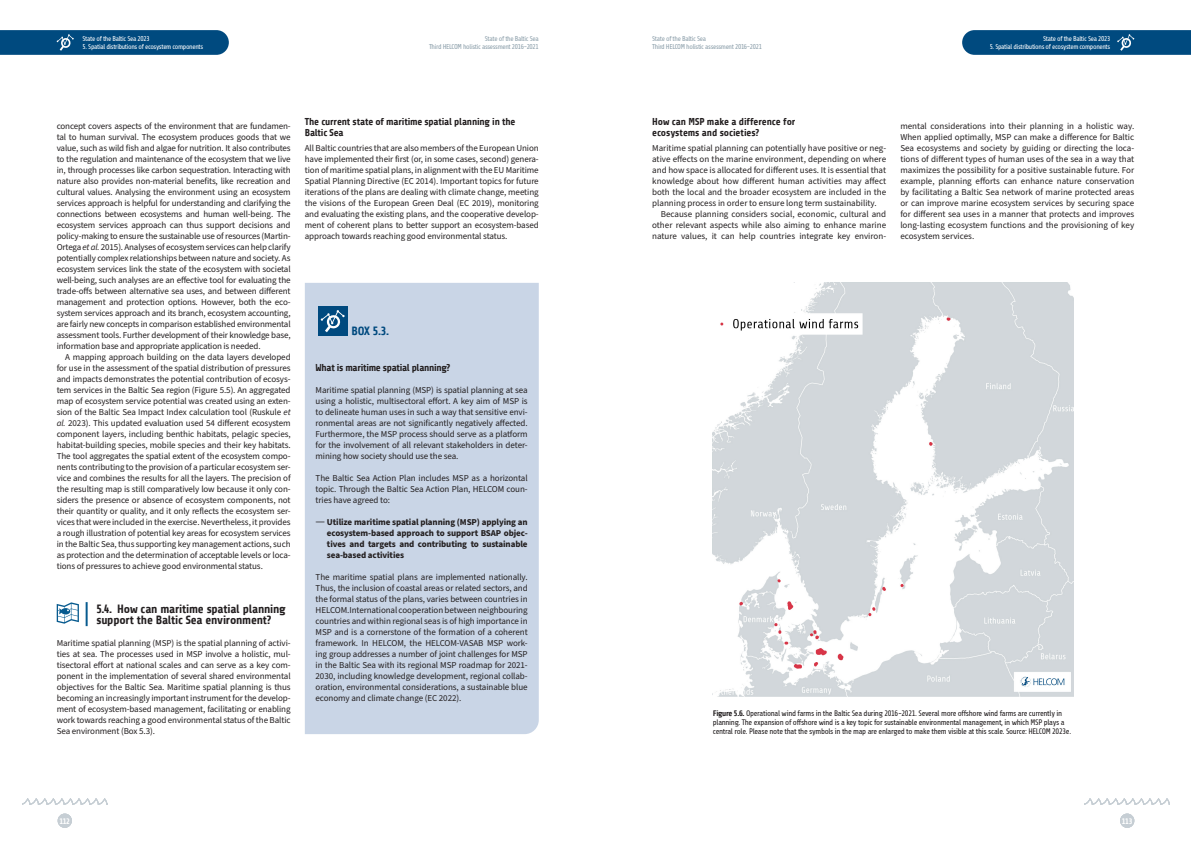
<style>
.page{position:relative;width:1191px;height:842px;background:#fff}
.page>*{position:absolute;margin:0;border:0;box-sizing:border-box;transform-origin:0 0}
.t1{font:700 12px/11px "Share";letter-spacing:-.015em;color:#231f20}
.Body{font:700 12px "Share";color:#004a7f}
.H6_-___x_x_x{font:700 10px/11px "Share";letter-spacing:-.01em;color:#231f20}
.Body-2{font:700 10px "Share";letter-spacing:-.03em;color:#231f20}
.Normal__Web{font:9px/11px "Source Sans Pro";letter-spacing:-.01em;color:#231f20;text-align:justify}
.t2{font:700 9px/11px "Source Sans Pro";letter-spacing:-.01em;color:#231f20;text-align:justify}
.Body-3{font:8px/9px "Share";letter-spacing:-.04em;color:#231f20}
.t3{font:700 8px "Share";letter-spacing:-.05em;color:#fff}
.t4{font:7px "Share";letter-spacing:-.05em;color:#fff}
.t5{font:7px/8.4px "Share";letter-spacing:-.05em;color:#8c9faa}
.s1{font-style:italic}
.s2{font-weight:400;font-size:12px}
.s3{font-weight:700}
</style>
<div class="page">
<div style="left:1120px;top:814px;width:14px;height:14px;background:#c6ced4;border-radius:50%"></div>
<svg style="left:1084px;top:798px;width:85px;height:7px"></svg>
<div style="left:58px;top:814px;width:14px;height:14px;background:#c6ced4;border-radius:50%"></div>
<svg style="left:22px;top:798px;width:85px;height:7px"></svg>
<svg style="left:0;top:30px;width:229px;height:25px;background:#095083"></svg>
<svg style="left:962px;top:30px;width:229px;height:25px;background:#095083"></svg>
<div style="left:305px;top:283px;width:234px;height:451px;background:#c9d5e6"></div>
<div style="left:318px;top:306px;width:29px;height:30px;background:#004a7f"></div>
<svg style="left:321px;top:310px;width:23px;height:22px"></svg>
<img style="left:713px;top:282px;width:360px;height:415px">
<hr style="left:86px;top:602px;width:2px;height:24px;background:#085b8f">
<svg style="left:57px;top:602px;width:22px;height:22px"></svg>
<p class="t4" style="left:83px;top:35px;width:69px">State of the Baltic Sea 2023</p>
<p class="t4" style="left:83px;top:43px;width:122px">5. Spatial distributions of ecosystem components</p>
<p class="t5" style="left:429px;top:34px;width:111px;text-align:right">State of the Baltic Sea<br>Third HELCOM holistic assessment 2016-2021</p>
<p class="t5" style="left:652px;top:34px;width:111px">State of the Baltic Sea<br>Third HELCOM holistic assessment 2016-2021</p>
<p class="t4" style="left:1043px;top:35px;width:69px">State of the Baltic Sea 2023</p>
<p class="t4" style="left:989px;top:43px;width:122px">5. Spatial distributions of ecosystem components</p>
<p class="Normal__Web" style="left:57px;top:121px;width:235px">concept covers aspects of the environment that are fundamen&shy;tal to human survival. The ecosystem produces goods that we value, such as wild fish and algae for nutrition. It also contributes to the regulation and maintenance of the ecosystem that we live in, through processes like carbon sequestration. Interacting with nature also provides non-material benefits, like recreation and cultural values. Analysing the environment using an ecosystem services approach is helpful for understanding and clarifying the connections between ecosystems and human well-being. The ecosystem services approach can thus support decisions and policy-making to ensure the sustainable use of resources (Martin-Ortega <span class="s1">et al.</span> 2015). Analyses of ecosystem services can help clarify potentially complex relationships between nature and society. As ecosystem services link the state of the ecosystem with societal well-being, such analyses are an effective tool for evaluating the trade-offs between alternative sea uses, and between different management and protection options. However, both the eco&shy;system services approach and its branch, ecosystem accounting, are fairly new concepts in comparison established environmental assessment tools. Further development of their knowledge base, information base and appropriate application is needed.</p>
<p class="Normal__Web" style="left:57px;top:352px;width:235px;text-indent:9px">A mapping approach building on the data layers developed for use in the assessment of the spatial distribution of pressures and impacts demonstrates the potential contribution of ecosys&shy;tem services in the Baltic Sea region (Figure 5.5). An aggregated map of ecosystem service potential was created using an exten&shy;sion of the Baltic Sea Impact Index calculation tool (Ruskule <span class="s1">et al.</span> 2023). This updated evaluation used 54 different ecosystem component layers, including benthic habitats, pelagic species, habitat-building species, mobile species and their key habitats.<br>The tool aggregates the spatial extent of the ecosystem compo&shy;nents contributing to the provision of a particular ecosystem ser&shy;vice and combines the results for all the layers. The precision of the resulting map is still comparatively low because it only con&shy;siders the presence or absence of ecosystem components, not their quantity or quality, and it only reflects the ecosystem ser&shy;vices that were included in the exercise. Nevertheless, it provides a rough illustration of potential key areas for ecosystem services in the Baltic Sea, thus supporting key management actions, such as protection and the determination of acceptable levels or loca&shy;tions of pressures to achieve good environmental status.</p>
<p class="t1" style="left:96px;top:604px;width:191px">5.4. How can maritime spatial planning support the Baltic Sea environment?</p>
<p class="Normal__Web" style="left:57px;top:638px;width:235px">Maritime spatial planning (MSP) is the spatial planning of activi&shy;ties at sea. The processes used in MSP involve a holistic, mul&shy;tisectoral effort at national scales and can serve as a key com&shy;ponent in the implementation of several shared environmental objectives for the Baltic Sea. Maritime spatial planning is thus becoming an increasingly important instrument for the develop&shy;ment of ecosystem-based management, facilitating or enabling work towards reaching a good environmental status of the Baltic Sea environment (Box 5.3).</p>
<p class="H6_-___x_x_x" style="left:305px;top:116px;width:212px">The current state of maritime spatial planning in the<br>Baltic Sea</p>
<p class="Normal__Web" style="left:305px;top:143px;width:235px">All Baltic countries that are also members of the European Union have implemented their first (or, in some cases, second) genera&shy;tion of maritime spatial plans, in alignment with the EU Maritime Spatial Planning Directive (EC 2014). Important topics for future iterations of the plans are dealing with climate change, meeting the visions of the European Green Deal (EC 2019), monitoring and evaluating the existing plans, and the cooperative develop&shy;ment of coherent plans to better support an ecosystem-based approach towards reaching good environmental status.</p>
<p class="Body" style="left:351px;top:324px;width:39px">BOX 5.3.</p>
<p class="Body-2" style="left:315px;top:362px;width:136px">What is maritime spatial planning?</p>
<p class="Normal__Web" style="left:315px;top:385px;width:214px">Maritime spatial planning (MSP) is spatial planning at sea using a holistic, multisectoral effort. A key aim of MSP is to delineate human uses in such a way that sensitive envi&shy;ronmental areas are not significantly negatively affected.<br>Furthermore, the MSP process should serve as a platform for the involvement of all relevant stakeholders in deter&shy;mining how society should use the sea.</p>
<p class="Normal__Web" style="left:315px;top:473px;width:214px">The Baltic Sea Action Plan includes MSP as a horizontal topic. Through the Baltic Sea Action Plan, HELCOM coun&shy;tries have agreed to:</p>
<p class="t2" style="left:327px;top:517px;width:202px;text-indent:-11px"><span class="s2">—</span> Utilize maritime spatial planning (MSP) applying an ecosystem-based approach to support BSAP objec&shy;tives and targets and contributing to sustainable sea-based activities</p>
<p class="Normal__Web" style="left:315px;top:572px;width:214px">The maritime spatial plans are implemented nationally.<br>Thus, the inclusion of coastal areas or related sectors, and the formal status of the plans, varies between countries in HELCOM.International cooperation between neighbouring countries and within regional seas is of high importance in MSP and is a cornerstone of the formation of a coherent framework. In HELCOM, the HELCOM-VASAB MSP work&shy;ing group addresses a number of joint challenges for MSP in the Baltic Sea with its regional MSP roadmap for 2021- 2030, including knowledge development, regional collab&shy;oration, environmental considerations, a sustainable blue economy and climate change (EC 2022).</p>
<p class="H6_-___x_x_x" style="left:652px;top:116px;width:145px">How can MSP make a difference for ecosystems and societies?</p>
<p class="Normal__Web" style="left:652px;top:143px;width:235px">Maritime spatial planning can potentially have positive or neg&shy;ative effects on the marine environment, depending on where and how space is allocated for different uses. It is essential that knowledge about how different human activities may affect both the local and the broader ecosystem are included in the planning process in order to ensure long term sustainability.</p>
<p class="Normal__Web" style="left:652px;top:209px;width:235px;text-indent:9px">Because planning considers social, economic, cultural and other relevant aspects while also aiming to enhance marine nature values, it can help countries integrate key environ-</p>
<p class="Normal__Web" style="left:900px;top:121px;width:235px">mental considerations into their planning in a holistic way.<br>When applied optimally, MSP can make a difference for Baltic Sea ecosystems and society by guiding or directing the loca&shy;tions of different types of human uses of the sea in a way that maximizes the possibility for a positive sustainable future. For example, planning efforts can enhance nature conservation by facilitating a Baltic Sea network of marine protected areas or can improve marine ecosystem services by securing space for different sea uses in a manner that protects and improves long-lasting ecosystem functions and the provisioning of key ecosystem services.</p>
<p class="Body-3" style="left:713px;top:709px;width:360px"><span class="s3">Figure 5.6.</span> Operational wind farms in the Baltic Sea during 2016-2021. Several more offshore wind farms are currently in planning. The expansion of offshore wind is a key topic for sustainable environmental management, in which MSP plays a central role. Please note that the symbols in the map are enlarged to make them visible at this scale. Source: HELCOM 2023e.</p>
<p class="t3" style="left:60px;top:817px;width:12px">112</p>
<p class="t3" style="left:1122px;top:817px;width:12px">113</p>
</div>
